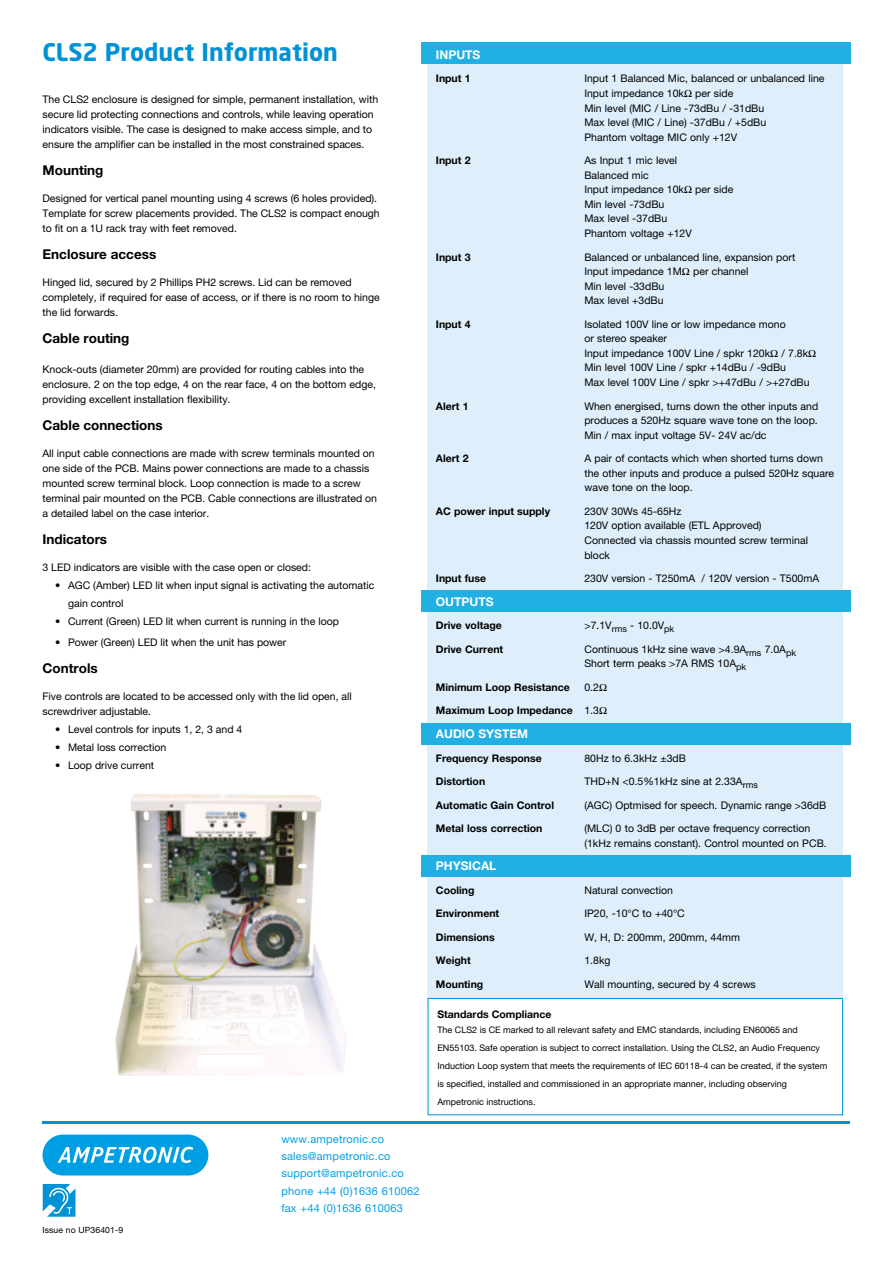
<style>
.page{position:relative;width:893px;height:1263px;background:#fff}
.page>*{position:absolute;margin:0;border:0;box-sizing:border-box;transform-origin:0 0}
.t1{font:700 24px "Neo Sans";color:#0092d5}
.t2{font:700 13.5px "Helvetica Neue";color:#000}
.t3{font:700 12px "Helvetica Neue";color:#fff}
.t4{font:10.95px/17.2px "Helvetica Neue";letter-spacing:.02em;color:#009fe3}
.t5{font:10.5px/14.5px "Helvetica Neue";color:#000}
.t6{font:700 10.5px "Helvetica Neue";color:#000}
.t7{font:9px/18px "Helvetica Neue";color:#000}
.t8{font:8.7px "Helvetica Neue";letter-spacing:.01em;color:#000}
.s1{font-weight:400}
</style>
<div class="page">
<svg style="left:43px;top:1184px;width:32px;height:33px"></svg>
<div style="left:43px;top:1134px;width:165px;height:41px;background:#009fe3;border-radius:20px"></div>
<svg style="left:58px;top:1147px;width:135px;height:16px"></svg>
<div style="left:428px;top:49px;width:415px;height:955px;background:#deeffb"></div>
<div style="left:421px;top:723px;width:429px;height:22px;background:#22b0e4"></div>
<div style="left:421px;top:590px;width:429px;height:22px;background:#22b0e4"></div>
<div style="left:421px;top:855px;width:429px;height:22px;background:#22b0e4"></div>
<div style="left:421px;top:43px;width:429px;height:21px;background:#22b0e4"></div>
<div style="left:428px;top:998px;width:415px;height:117px;background:#fff"></div>
<div style="left:428px;top:998px;width:415px;height:117px;border:1px solid #0092d5"></div>
<img style="left:115px;top:794px;width:231px;height:282px">
<hr style="left:43px;top:1121px;width:807px;height:3px;background:#0092d5">
<h1 class="t1" style="left:43px;top:42px;width:297px">CLS2 Product Information</h1>
<p class="t5" style="left:43px;top:92px;width:337px;line-height:15px">The CLS2 enclosure is designed for simple, permanent installation, with secure lid protecting connections and controls, while leaving operation indicators visible. The case is designed to make access simple, and to ensure the amplifier can be installed in the most constrained spaces.</p>
<p class="t2" style="left:43px;top:162px;width:62px">Mounting</p>
<p class="t5" style="left:43px;top:191px;width:339px;line-height:15px">Designed for vertical panel mounting using 4 screws (6 holes provided).<br>Template for screw placements provided. The CLS2 is compact enough to fit on a 1U rack tray with feet removed.</p>
<p class="t2" style="left:43px;top:246px;width:115px">Enclosure access</p>
<p class="t5" style="left:43px;top:275px;width:339px;line-height:15px">Hinged lid, secured by 2 Phillips PH2 screws. Lid can be removed completely, if required for ease of access, or if there is no room to hinge the lid forwards.</p>
<p class="t2" style="left:43px;top:330px;width:88px">Cable routing</p>
<p class="t5" style="left:43px;top:362px;width:335px;line-height:15px">Knock-outs (diameter 20mm) are provided for routing cables into the enclosure. 2 on the top edge, 4 on the rear face, 4 on the bottom edge, providing excellent installation flexibility.</p>
<p class="t2" style="left:43px;top:417px;width:122px">Cable connections</p>
<p class="t5" style="left:43px;top:446px;width:336px;line-height:15px">All input cable connections are made with screw terminals mounted on one side of the PCB. Mains power connections are made to a chassis mounted screw terminal block. Loop connection is made to a screw terminal pair mounted on the PCB. Cable connections are illustrated on a detailed label on the case interior.</p>
<p class="t2" style="left:43px;top:531px;width:66px">Indicators</p>
<p class="t5" style="left:43px;top:560px;width:270px">3 LED indicators are visible with the case open or closed:</p>
<p class="t5" style="left:68px;top:576px;width:308px;line-height:18px;text-indent:-13px">• AGC (Amber) LED lit when input signal is activating the automatic gain control</p>
<p class="t5" style="left:55px;top:614px;width:285px">• Current (Green) LED lit when current is running in the loop</p>
<p class="t5" style="left:55px;top:635px;width:233px">• Power (Green) LED lit when the unit has power</p>
<p class="t2" style="left:43px;top:660px;width:57px">Controls</p>
<p class="t5" style="left:43px;top:689px;width:311px;line-height:15px">Five controls are located to be accessed only with the lid open, all screwdriver adjustable.</p>
<p class="t5" style="left:55px;top:722px;width:189px">• Level controls for inputs 1, 2, 3 and 4</p>
<p class="t5" style="left:55px;top:740px;width:112px">• Metal loss correction</p>
<p class="t5" style="left:55px;top:758px;width:100px">• Loop drive current</p>
<p class="t8" style="left:43px;top:1224px;width:82px">Issue no UP36401-9</p>
<p class="t4" style="left:281px;top:1130px;width:140px">www.ampetronic.co sales@ampetronic.co support@ampetronic.co phone +44 (0)1636 610062 fax +44 (0)1636 610063</p>
<p class="t3" style="left:436px;top:47px;width:46px">INPUTS</p>
<p class="t6" style="left:436px;top:72px;width:36px">Input 1</p>
<p class="t5" style="left:584px;top:71px;width:242px">Input 1 Balanced Mic, balanced or unbalanced line Input impedance 10kΩ per side<br>Min level (MIC / Line -73dBu / -31dBu<br>Max level (MIC / Line) -37dBu / +5dBu<br>Phantom voltage MIC only +12V</p>
<p class="t6" style="left:436px;top:154px;width:36px">Input 2</p>
<p class="t5" style="left:584px;top:153px;width:150px">As Input 1 mic level<br>Balanced mic<br>Input impedance 10kΩ per side<br>Min level -73dBu<br>Max level -37dBu<br>Phantom voltage +12V</p>
<p class="t6" style="left:436px;top:250px;width:36px">Input 3</p>
<p class="t5" style="left:584px;top:249px;width:212px">Balanced or unbalanced line, expansion port<br>Input impedance 1MΩ per channel<br>Min level -33dBu<br>Max level +3dBu</p>
<p class="t6" style="left:436px;top:318px;width:36px">Input 4</p>
<p class="t5" style="left:584px;top:317px;width:233px">Isolated 100V line or low impedance mono<br>or stereo speaker<br>Input impedance 100V Line / spkr 120kΩ / 7.8kΩ Min level 100V Line / spkr +14dBu / -9dBu<br>Max level 100V Line / spkr &gt;+47dBu / &gt;+27dBu</p>
<p class="t6" style="left:436px;top:399px;width:34px">Alert 1</p>
<p class="t5" style="left:584px;top:398px;width:235px;text-align:justify">When energised, turns down the other inputs and produces a 520Hz square wave tone on the loop.<br>Min / max input voltage 5V- 24V ac/dc</p>
<p class="t6" style="left:436px;top:452px;width:34px">Alert 2</p>
<p class="t5" style="left:584px;top:451px;width:251px">A pair of contacts which when shorted turns down the other inputs and produce a pulsed 520Hz square wave tone on the loop.</p>
<p class="t6" style="left:436px;top:505px;width:116px">AC power input supply</p>
<p class="t5" style="left:584px;top:504px;width:225px">230V 30Ws 45-65Hz<br>120V option available (ETL Approved)<br>Connected via chassis mounted screw terminal block</p>
<p class="t6" style="left:436px;top:572px;width:52px">Input fuse</p>
<p class="t5" style="left:584px;top:571px;width:236px">230V version - T250mA / 120V version - T500mA</p>
<p class="t3" style="left:436px;top:594px;width:59px">OUTPUTS</p>
<p class="t6" style="left:436px;top:619px;width:68px">Drive voltage</p>
<p class="t5" style="left:584px;top:618px;width:91px">&gt;7.1V<sub>rms</sub> - 10.0V<sub>pk</sub></p>
<p class="t6" style="left:436px;top:642px;width:69px">Drive Current</p>
<p class="t5" style="left:584px;top:642px;width:213px">Continuous 1kHz sine wave &gt;4.9A<sub>rms</sub> 7.0A<sub>pk<br></sub>Short term peaks &gt;7A RMS 10A<sub>pk</sub></p>
<p class="t6" style="left:436px;top:681px;width:135px">Minimum Loop Resistance</p>
<p class="t5" style="left:584px;top:680px;width:24px">0.2Ω</p>
<p class="t6" style="left:436px;top:704px;width:173px">Maximum Loop Impedance <span class="s1">1.3Ω</span></p>
<p class="t3" style="left:436px;top:726px;width:94px">AUDIO SYSTEM</p>
<p class="t6" style="left:436px;top:751px;width:107px">Frequency Response</p>
<p class="t5" style="left:584px;top:750px;width:103px">80Hz to 6.3kHz ±3dB</p>
<p class="t6" style="left:436px;top:775px;width:51px">Distortion</p>
<p class="t5" style="left:584px;top:774px;width:175px">THD+N &lt;0.5%1kHz sine at 2.33A<sub>rms</sub></p>
<p class="t6" style="left:436px;top:798px;width:120px">Automatic Gain Control</p>
<p class="t5" style="left:584px;top:797px;width:243px">(AGC) Optmised for speech. Dynamic range &gt;36dB</p>
<p class="t6" style="left:436px;top:822px;width:108px">Metal loss correction</p>
<p class="t5" style="left:584px;top:821px;width:244px">(MLC) 0 to 3dB per octave frequency correction (1kHz remains constant). Control mounted on PCB.</p>
<p class="t3" style="left:436px;top:858px;width:62px">PHYSICAL</p>
<p class="t6" style="left:436px;top:883px;width:40px">Cooling</p>
<p class="t5" style="left:584px;top:883px;width:90px">Natural convection</p>
<p class="t6" style="left:436px;top:907px;width:65px">Environment</p>
<p class="t5" style="left:584px;top:906px;width:102px">IP20, -10°C to +40°C</p>
<p class="t6" style="left:436px;top:931px;width:60px">Dimensions</p>
<p class="t5" style="left:584px;top:930px;width:157px">W, H, D: 200mm, 200mm, 44mm</p>
<p class="t6" style="left:436px;top:954px;width:36px">Weight</p>
<p class="t5" style="left:584px;top:953px;width:28px">1.8kg</p>
<p class="t6" style="left:436px;top:978px;width:49px">Mounting</p>
<p class="t5" style="left:584px;top:977px;width:173px">Wall mounting, secured by 4 screws</p>
<p class="t6" style="left:437px;top:1008px;width:116px">Standards Compliance</p>
<p class="t7" style="left:437px;top:1021px;width:391px">The CLS2 is CE marked to all relevant safety and EMC standards, including EN60065 and EN55103. Safe operation is subject to correct installation. Using the CLS2, an Audio Frequency Induction Loop system that meets the requirements of IEC 60118-4 can be created, if the system is specified, installed and commissioned in an appropriate manner, including observing Ampetronic instructions.</p>
</div>
